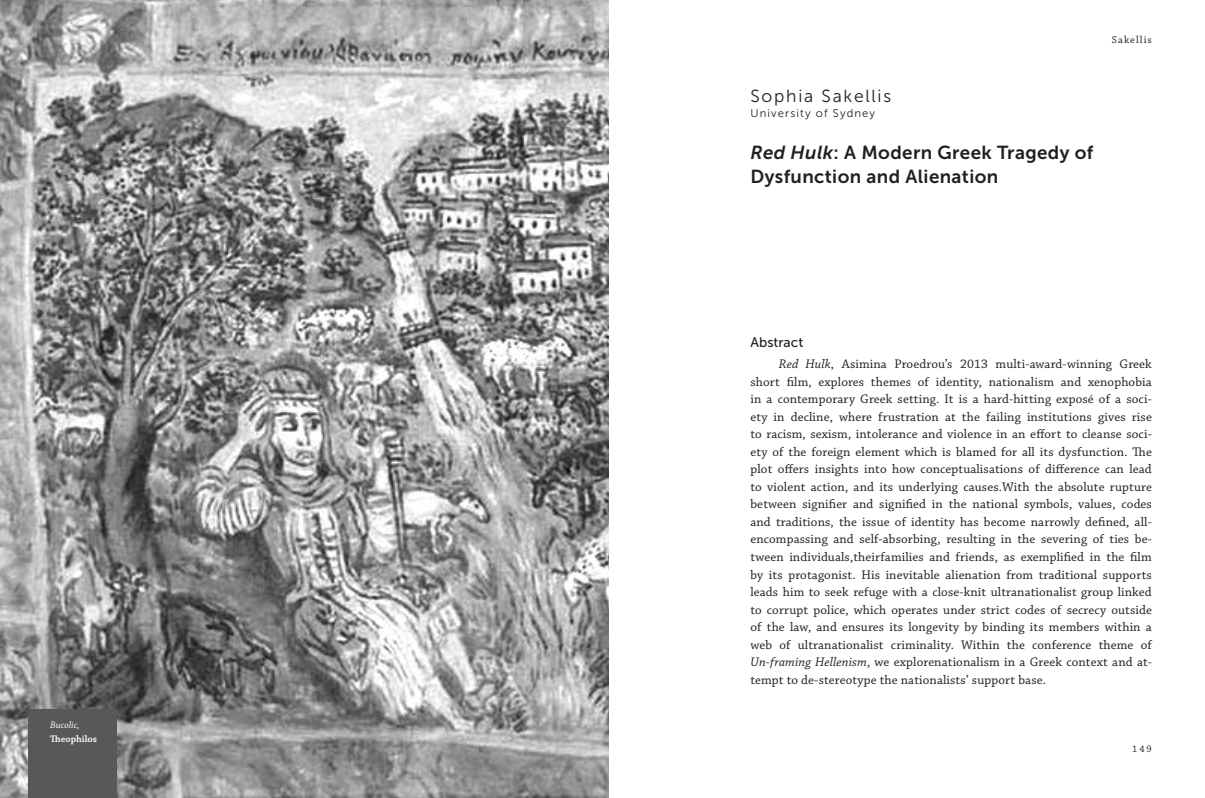
<style>
.page{position:relative;width:1205px;height:798px;background:#fff}
.page>*{position:absolute;margin:0;border:0;box-sizing:border-box;transform-origin:0 0}
.Essay_title{font:18.75px/23.8px "Museo Sans 700";letter-spacing:.02em;color:#231f20}
.t1{font:17.5px "Museo Sans 300";letter-spacing:.1em;color:#231f20}
.Subheading_essay{font:13.75px "Museo Sans 500";color:#231f20}
.Body_Text_essays{font:13.12px/17.5px "Chaparral Pro";letter-spacing:.01em;color:#231f20;text-align:justify}
.t2{font:11.25px "Museo Sans 300";letter-spacing:.1em;color:#231f20}
.t3{font:10.62px "Chaparral Pro";letter-spacing:.1em;color:#231f20}
.t4{font:600 10px "Chaparral Pro";color:#fff}
.t5{font:italic 10px "Chaparral Pro";color:#fff}
.t6{font:10px "Chaparral Pro";color:#231f20}
.s1{font-style:italic}
</style>
<div class="page">
<img style="left:0;top:0;width:608px;height:797px">
<div style="left:28px;top:709px;width:88px;height:88px;background:#57585a"></div>
<p class="t5" style="left:50px;top:719px;width:31px">Bucolic,</p>
<p class="t4" style="left:50px;top:733px;width:48px">Theophilos</p>
<p class="t1" style="left:750px;top:86px;width:142px">Sophia Sakellis</p>
<p class="t2" style="left:750px;top:107px;width:126px">University of Sydney</p>
<p class="Essay_title" style="left:750px;top:141px;width:344px"><span class="s1">Red Hulk</span>: A Modern Greek Tragedy of<br>Dysfunction and Alienation</p>
<p class="t3" style="left:1112px;top:34px;width:42px">Sakellis</p>
<p class="Subheading_essay" style="left:750px;top:335px;width:54px">Abstract</p>
<p class="Body_Text_essays" style="left:750px;top:356px;width:403px;text-indent:28px"><span class="s1">Red Hulk</span>, Asimina Proedrou’s 2013 multi-award-winning Greek short film, explores themes of identity, nationalism and xenophobia in a contemporary Greek setting. It is a hard-hitting exposé of a soci&shy;ety in decline, where frustration at the failing institutions gives rise to racism, sexism, intolerance and violence in an effort to cleanse soci&shy;ety of the foreign element which is blamed for all its dysfunction. The plot offers insights into how conceptualisations of difference can lead to violent action, and its underlying causes.With the absolute rupture between signifier and signified in the national symbols, values, codes and traditions, the issue of identity has become narrowly defined, all&shy;encompassing and self-absorbing, resulting in the severing of ties be&shy;tween individuals,theirfamilies and friends, as exemplified in the film by its protagonist. His inevitable alienation from traditional supports leads him to seek refuge with a close-knit ultranationalist group linked to corrupt police, which operates under strict codes of secrecy outside of the law, and ensures its longevity by binding its members within a web of ultranationalist criminality. Within the conference theme of <span class="s1">Un-framing Hellenism</span>, we explorenationalism in a Greek context and at&shy;tempt to de-stereotype the nationalists’ support base.</p>
<p class="t6" style="left:1132px;top:743px;width:21px">149</p>
</div>
